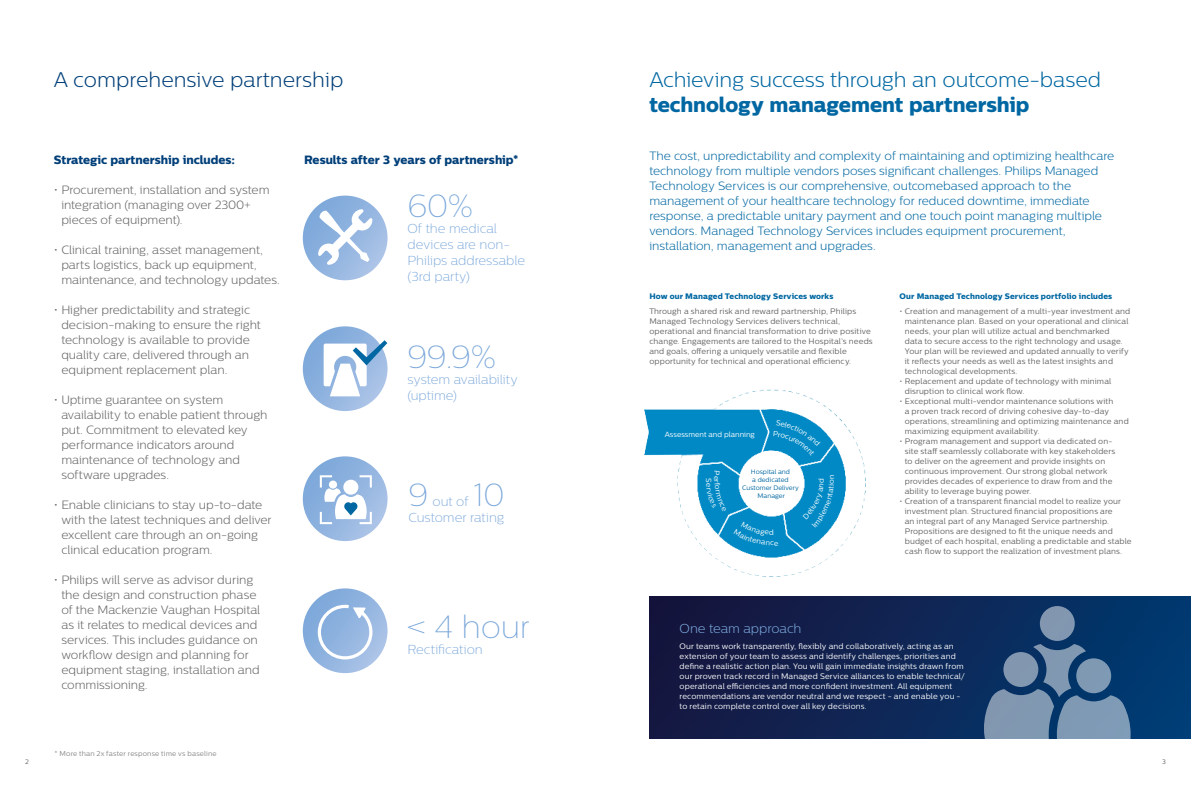
<style>
.page{position:relative;width:1191px;height:792px;background:#fff}
.page>*{position:absolute;margin:0;border:0;box-sizing:border-box;transform-origin:0 0}
.t1{font:100 32px "Centrale Sans";letter-spacing:-.015em;color:#7aa7da}
.t2{font:300 21px "Centrale Sans";letter-spacing:-.01em;color:#0067a2}
.t3{font:21px "Centrale Sans X Bold";letter-spacing:-.005em;color:#0067a2}
.t4{font:300 21px "Centrale Sans";color:#003f79}
.t5{font:13px/16px "Centrale Sans X Light";letter-spacing:-.005em;color:#7aa7da}
.t6{font:300 13px "Centrale Sans";letter-spacing:-.005em;color:#7aa7da}
.t7{font:300 12px/15px "Centrale Sans";letter-spacing:-.005em;color:#646363}
.t8{font:300 12px/15px "Centrale Sans";letter-spacing:-.005em;color:#0067a2}
.t9{font:12px "Centrale Sans X Bold";letter-spacing:-.005em;color:#003f79}
.t10{font:8px/10px "Centrale Sans";letter-spacing:.015em;color:#646363}
.t11{font:8px/10px "Centrale Sans";letter-spacing:.015em;color:#fff}
.t12{font:8px "Centrale Sans X Bold";letter-spacing:.015em;color:#0067a2}
.t13{font:7.4px "Centrale Sans";letter-spacing:-.005em;color:#fff}
.t14{font:7px "Centrale Sans";letter-spacing:.02em;color:#878787}
.t15{font:6.5px/7.8px "Centrale Sans";letter-spacing:-.005em;color:#0067a2;text-align:center}
.t16{font:6.5px "Centrale Sans";color:#646363}
</style>
<div class="page">
<svg style="left:303px;top:196px;width:84px;height:84px;background:#92b4e0"></svg>
<svg style="left:303px;top:326px;width:84px;height:85px;background:#8eb2df"></svg>
<svg style="left:303px;top:456px;width:84px;height:85px;background:#93b5e0"></svg>
<svg style="left:303px;top:588px;width:84px;height:85px;background:#93b5e0"></svg>
<img style="left:644px;top:389px;width:221px;height:188px">
<div style="left:649px;top:596px;width:542px;height:143px;background:linear-gradient(to right,#18153d,#013970)"></div>
<svg style="left:324px;top:340px;width:63px;height:56px"></svg>
<svg style="left:318px;top:209px;width:54px;height:56px"></svg>
<svg style="left:318px;top:605px;width:54px;height:55px;background:#a5c1e5"></svg>
<svg style="left:320px;top:475px;width:52px;height:49px"></svg>
<svg style="left:984px;top:606px;width:146px;height:133px;background:#43658b"></svg>
<div style="left:803px;top:475px;width:31px;height:53px;background:#0089c5"></div>
<svg style="left:733px;top:522px;width:45px;height:24px"></svg>
<div style="left:773px;top:420px;width:47px;height:36px;background:#0089c5"></div>
<svg style="left:706px;top:471px;width:20px;height:40px"></svg>
<h2 class="t4" style="left:54px;top:68px;width:291px">A comprehensive partnership</h2>
<h2 class="t2" style="left:649px;top:68px;width:453px">Achieving success through an outcome-based</h2>
<h2 class="t3" style="left:649px;top:92px;width:381px">technology management partnership</h2>
<h3 class="t9" style="left:54px;top:152px;width:183px">Strategic partnership includes:</h3>
<h3 class="t7" style="left:61px;top:182px;width:210px;text-indent:-7px">• Procurement, installation and system integration (managing over 2300+ pieces of equipment).</h3>
<h3 class="t7" style="left:61px;top:242px;width:220px;text-indent:-7px">• Clinical training, asset management, parts logistics, back up equipment, maintenance, and technology updates.</h3>
<h3 class="t7" style="left:61px;top:302px;width:201px;text-indent:-7px">• Higher predictability and strategic decision-making to ensure the right technology is available to provide quality care, delivered through an equipment replacement plan.</h3>
<h3 class="t7" style="left:61px;top:392px;width:208px;text-indent:-7px">• Uptime guarantee on system availability to enable patient through put. Commitment to elevated key performance indicators around maintenance of technology and software upgrades.</h3>
<h3 class="t7" style="left:61px;top:497px;width:212px;text-indent:-7px">• Enable clinicians to stay up-to-date with the latest techniques and deliver excellent care through an on-going clinical education program.</h3>
<p class="t7" style="left:61px;top:572px;width:201px;text-indent:-7px">• Philips will serve as advisor during the design and construction phase of the Mackenzie Vaughan Hospital as it relates to medical devices and services. This includes guidance on workflow design and planning for equipment staging, installation and commissioning.</p>
<p class="t8" style="left:649px;top:148px;width:466px">The cost, unpredictability and complexity of maintaining and optimizing healthcare technology from multiple vendors poses significant challenges. Philips Managed Technology Services is our comprehensive, outcomebased approach to the management of your healthcare technology for reduced downtime, immediate response, a predictable unitary payment and one touch point managing multiple vendors. Managed Technology Services includes equipment procurement, installation, management and upgrades.</p>
<h3 class="t9" style="left:304px;top:152px;width:216px">Results after 3 years of partnership*</h3>
<h1 class="t1" style="left:407px;top:188px;width:67px">60%</h1>
<h3 class="t5" style="left:407px;top:220px;width:119px">Of the medical devices are non-<br>Philips addressable (3rd party)</h3>
<p class="t12" style="left:899px;top:291px;width:214px">Our Managed Technology Services portfolio includes</p>
<p class="t10" style="left:904px;top:306px;width:227px;text-indent:-5px">• Creation and management of a multi-year investment and maintenance plan. Based on your operational and clinical needs, your plan will utilize actual and benchmarked<br>data to secure access to the right technology and usage.<br>Your plan will be reviewed and updated annually to verify it reflects your needs as well as the latest insights and technological developments.</p>
<p class="t10" style="left:904px;top:376px;width:208px;text-indent:-5px">• Replacement and update of technology with minimal disruption to clinical work flow.</p>
<p class="t10" style="left:904px;top:396px;width:225px;text-indent:-5px">• Exceptional multi-vendor maintenance solutions with<br>a proven track record of driving cohesive day-to-day operations, streamlining and optimizing maintenance and maximizing equipment availability.</p>
<p class="t10" style="left:904px;top:436px;width:212px;text-indent:-5px">• Program management and support via dedicated on&shy;site staff seamlessly collaborate with key stakeholders to deliver on the agreement and provide insights on continuous improvement. Our strong global network provides decades of experience to draw from and the ability to leverage buying power.</p>
<p class="t10" style="left:904px;top:496px;width:228px;text-indent:-5px">• Creation of a transparent financial model to realize your investment plan. Structured financial propositions are<br>an integral part of any Managed Service partnership.<br>Propositions are designed to fit the unique needs and budget of each hospital, enabling a predictable and stable cash flow to support the realization of investment plans.</p>
<p class="t12" style="left:649px;top:291px;width:185px">How our Managed Technology Services works</p>
<p class="t10" style="left:649px;top:306px;width:225px">Through a shared risk and reward partnership, Philips Managed Technology Services delivers technical, operational and financial transformation to drive positive change. Engagements are tailored to the Hospital’s needs and goals, offering a uniquely versatile and flexible opportunity for technical and operational efficiency.</p>
<h1 class="t1" style="left:407px;top:339px;width:90px">99.9%</h1>
<h3 class="t5" style="left:407px;top:372px;width:112px">system availability (uptime)</h3>
<p class="t13" style="left:665px;top:430px;width:91px">Assessment and planning</p>
<p class="t15" style="left:742px;top:468px;width:58px">Hospital and<br>a dedicated<br>Customer Delivery<br>Manager</p>
<p class="t13" style="left:721px;top:476px;width:6px;rotate:90deg">e</p>
<p class="t13" style="left:713px;top:478px;width:6px;rotate:90deg">S</p>
<h1 class="t1" style="left:472px;top:477px;width:34px">10</h1>
<h3 class="t5" style="left:408px;top:510px;width:97px">Customer rating</h3>
<h1 class="t1" style="left:408px;top:477px;width:22px">9</h1>
<h3 class="t5" style="left:432px;top:494px;width:38px">out of</h3>
<h1 class="t1" style="left:407px;top:609px;width:124px">&lt; 4 hour</h1>
<h3 class="t5" style="left:407px;top:642px;width:77px">Rectification</h3>
<h3 class="t6" style="left:679px;top:621px;width:123px">One team approach</h3>
<p class="t11" style="left:679px;top:641px;width:287px">Our teams work transparently, flexibly and collaboratively, acting as an extension of your team to assess and identify challenges, priorities and define a realistic action plan. You will gain immediate insights drawn from our proven track record in Managed Service alliances to enable technical/ operational efficiencies and more confident investment. All equipment recommendations are vendor neutral and we respect - and enable you - to retain complete control over all key decisions.</p>
<p class="t14" style="left:55px;top:749px;width:163px">* More than 2x faster response time vs baseline</p>
<p class="t16" style="left:25px;top:758px;width:5px">2</p>
<p class="t16" style="left:1162px;top:758px;width:5px">3</p>
</div>
